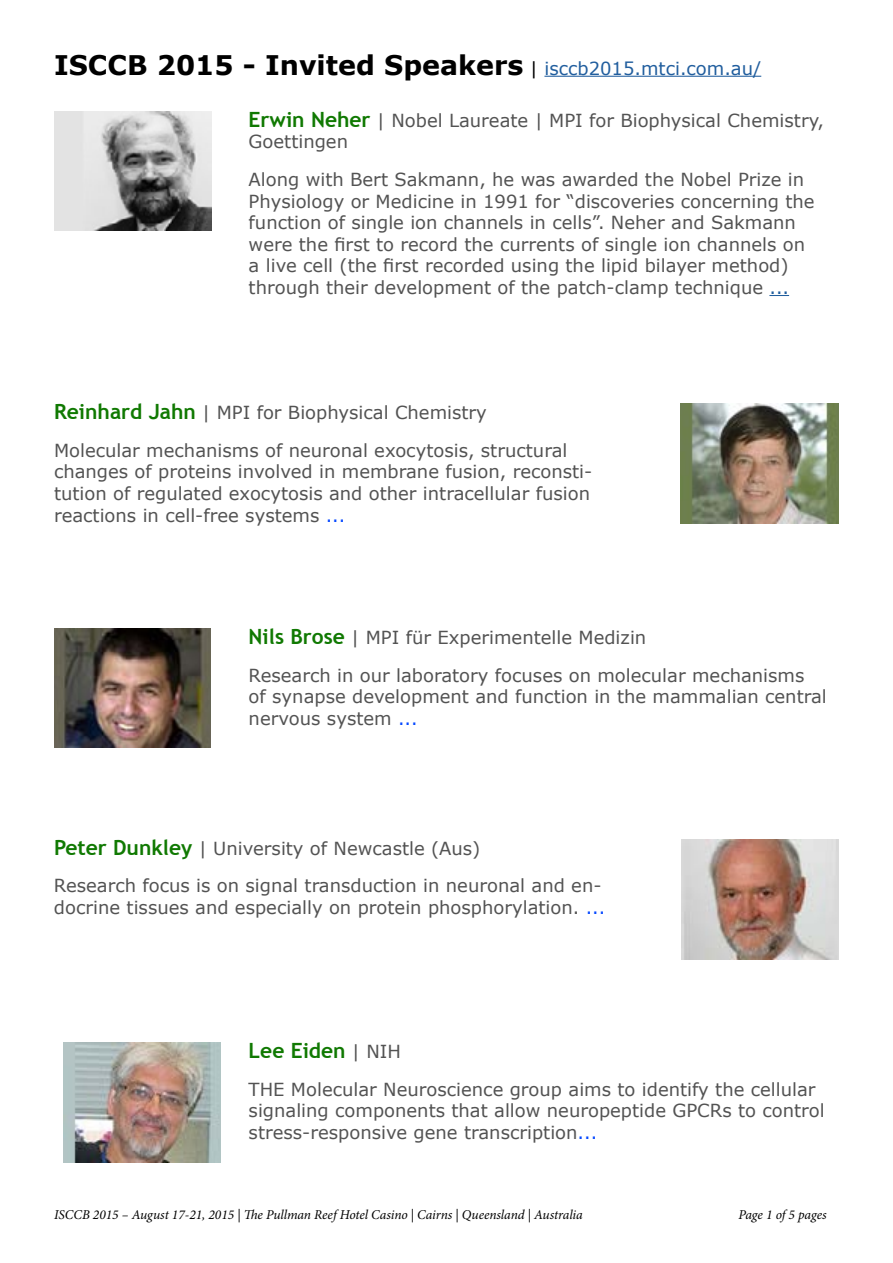
<style>
.page{position:relative;width:893px;height:1263px;background:#fff}
.page>*{position:absolute;margin:0;border:0;box-sizing:border-box;transform-origin:0 0}
.t1{font:700 27px "Verdana";color:#000}
.t2{font:700 21px "Trebuchet MS";color:#107902}
.t3{font:18px/21.6px "Verdana";color:#535353}
.t4{font:italic 13.5px "Minion Pro";letter-spacing:-.005em;color:#000}
.s1{font-weight:400;font-size:18px}
.s2{font-weight:400;font-size:18px;color:#215e9e}
.s3{font-family:"Trebuchet MS";font-weight:700;font-size:21px;color:#107902}
.s4{color:#215e9e}
.s5{color:#0649ff}
.s6{font-family:"Verdana";font-weight:400;font-size:18px;color:#535353}
</style>
<div class="page">
<hr style="left:544px;top:76px;width:217px;height:1px;background:#215e9e">
<img style="left:681px;top:839px;width:158px;height:120px">
<img style="left:63px;top:1042px;width:157px;height:120px">
<svg style="left:769px;top:295px;width:20px;height:1px"></svg>
<img style="left:54px;top:111px;width:158px;height:120px">
<img style="left:680px;top:403px;width:158px;height:120px">
<img style="left:54px;top:628px;width:157px;height:119px">
<h1 class="t1" style="left:54px;top:46px;width:709px">ISCCB 2015 - Invited Speakers <span class="s1">|</span> <span class="s2">isccb2015.mtci.com.au/</span></h1>
<p class="t3" style="left:249px;top:109px;width:577px"><span class="s3">Erwin Neher</span> | Nobel Laureate | MPI for Biophysical Chemistry,<br>Goettingen</p>
<p class="t3" style="left:249px;top:168px;width:568px">Along with Bert Sakmann, he was awarded the Nobel Prize in Physiology or Medicine in 1991 for “discoveries concerning the function of single ion channels in cells”. Neher and Sakmann were the first to record the currents of single ion channels on a live cell (the first recorded using the lipid bilayer method) through their development of the patch-clamp technique <span class="s4">...</span></p>
<p class="t3" style="left:54px;top:393px;width:515px;line-height:37.8px"><span class="s3">Reinhard Jahn</span> | MPI for Biophysical Chemistry<br>Molecular mechanisms of neuronal exocytosis, structural</p>
<p class="t3" style="left:54px;top:461px;width:540px">changes of proteins involved in membrane fusion, reconsti&shy;tution of regulated exocytosis and other intracellular fusion reactions in cell-free systems <span class="s5">...</span></p>
<p class="t3" style="left:249px;top:618px;width:557px;line-height:37.8px"><span class="s3">Nils Brose</span> | MPI für Experimentelle Medizin<br>Research in our laboratory focuses on molecular mechanisms</p>
<p class="t3" style="left:249px;top:686px;width:580px">of synapse development and function in the mammalian central nervous system <span class="s5">...</span></p>
<p class="t3" style="left:54px;top:829px;width:549px;line-height:37.8px"><span class="s3">Peter Dunkley</span> | University of Newcastle (Aus)<br>Research focus is on signal transduction in neuronal and en-</p>
<p class="t3" style="left:54px;top:896px;width:553px">docrine tissues and especially on protein phosphorylation. <span class="s5">...</span></p>
<p class="t2" style="left:249px;top:1037px;width:154px">Lee Eiden <span class="s6">| NIH</span></p>
<p class="t3" style="left:249px;top:1078px;width:578px">THE Molecular Neuroscience group aims to identify the cellular signaling components that allow neuropeptide GPCRs to control stress-responsive gene transcription<span class="s5">...</span></p>
<p class="t4" style="left:54px;top:1205px;width:530px">ISCCB 2015 – August 17-21, 2015 | The Pullman Reef Hotel Casino | Cairns | Queensland | Australia</p>
<p class="t4" style="left:738px;top:1205px;width:90px">Page 1 of 5 pages</p>
</div>
